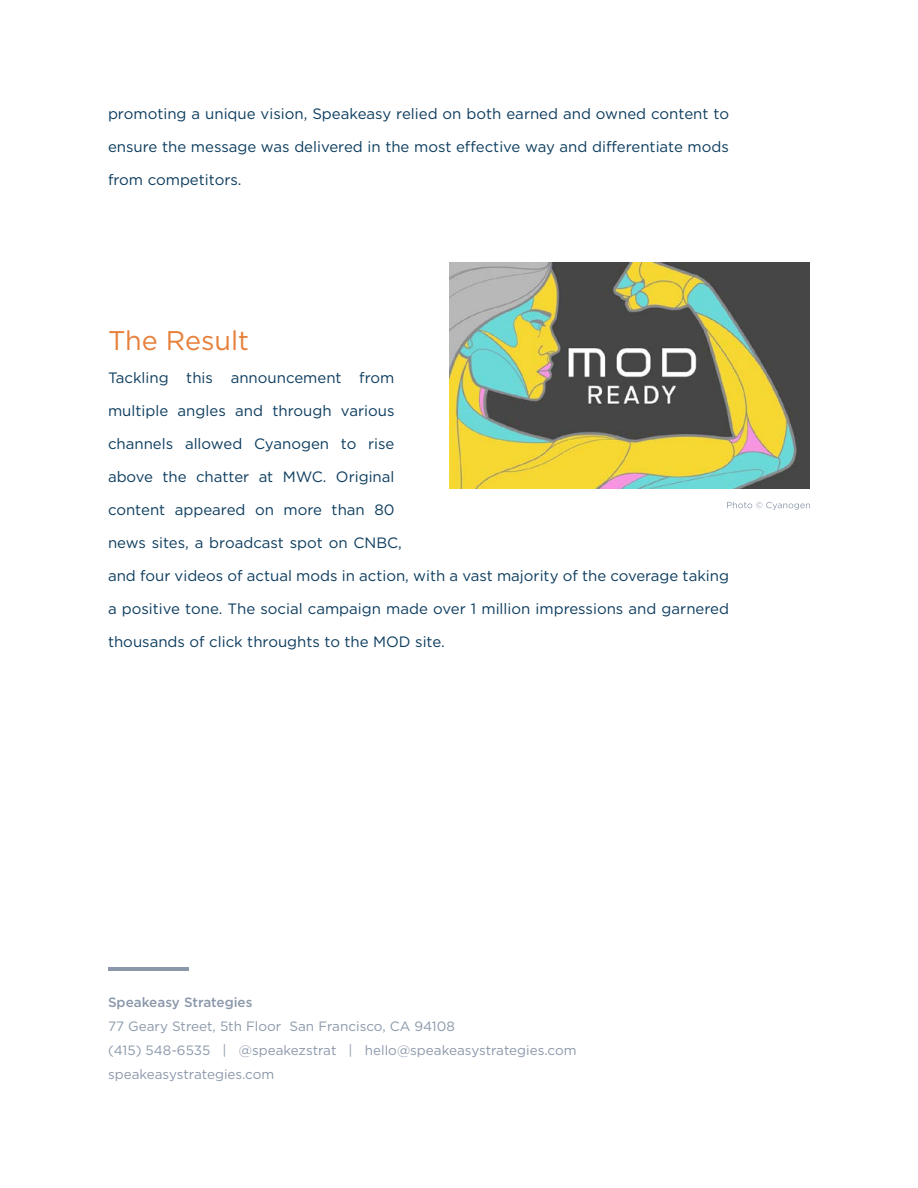
<style>
.page{position:relative;width:918px;height:1188px;background:#fff}
.page>*{position:absolute;margin:0;border:0;box-sizing:border-box;transform-origin:0 0}
.t1{font:27px "Gotham";color:#e6803b}
.t2{font:15px "Gotham";color:#0c3c5e}
.t3{font:13.5px/24px "Gotham";color:#8b98aa}
.t4{font:500 13.5px "Gotham";color:#8b98aa}
</style>
<div class="page">
<hr style="left:108px;top:967px;width:81px;height:4px;background:#8b98aa">
<img style="left:449px;top:262px;width:361px;height:226px">
<svg style="left:727px;top:502px;width:83px;height:8px"></svg>
<p class="t2" style="left:108px;top:105px;width:623px">promoting a unique vision, Speakeasy relied on both earned and owned content to</p>
<p class="t2" style="left:108px;top:138px;width:622px">ensure the message was delivered in the most effective way and differentiate mods</p>
<p class="t2" style="left:108px;top:171px;width:135px">from competitors.</p>
<h1 class="t1" style="left:108px;top:325px;width:143px">The Result</h1>
<p class="t2" style="left:108px;top:369px;width:288px">Tackling this announcement from</p>
<p class="t2" style="left:108px;top:402px;width:288px">multiple angles and through various</p>
<p class="t2" style="left:108px;top:435px;width:288px">channels allowed Cyanogen to rise</p>
<p class="t2" style="left:108px;top:468px;width:288px">above the chatter at MWC. Original</p>
<p class="t2" style="left:108px;top:501px;width:288px">content appeared on more than 80</p>
<p class="t2" style="left:108px;top:534px;width:295px">news sites, a broadcast spot on CNBC,</p>
<p class="t2" style="left:108px;top:567px;width:623px">and four videos of actual mods in action, with a vast majority of the coverage taking</p>
<p class="t2" style="left:108px;top:600px;width:623px">a positive tone. The social campaign made over 1 million impressions and garnered</p>
<p class="t2" style="left:108px;top:633px;width:338px">thousands of click throughts to the MOD site.</p>
<p class="t4" style="left:108px;top:995px;width:146px">Speakeasy Strategies</p>
<p class="t3" style="left:108px;top:1014px;width:470px">77 Geary Street, 5th Floor San Francisco, CA 94108<br>(415) 548-6535 | @speakezstrat | hello@speakeasystrategies.com speakeasystrategies.com</p>
</div>
